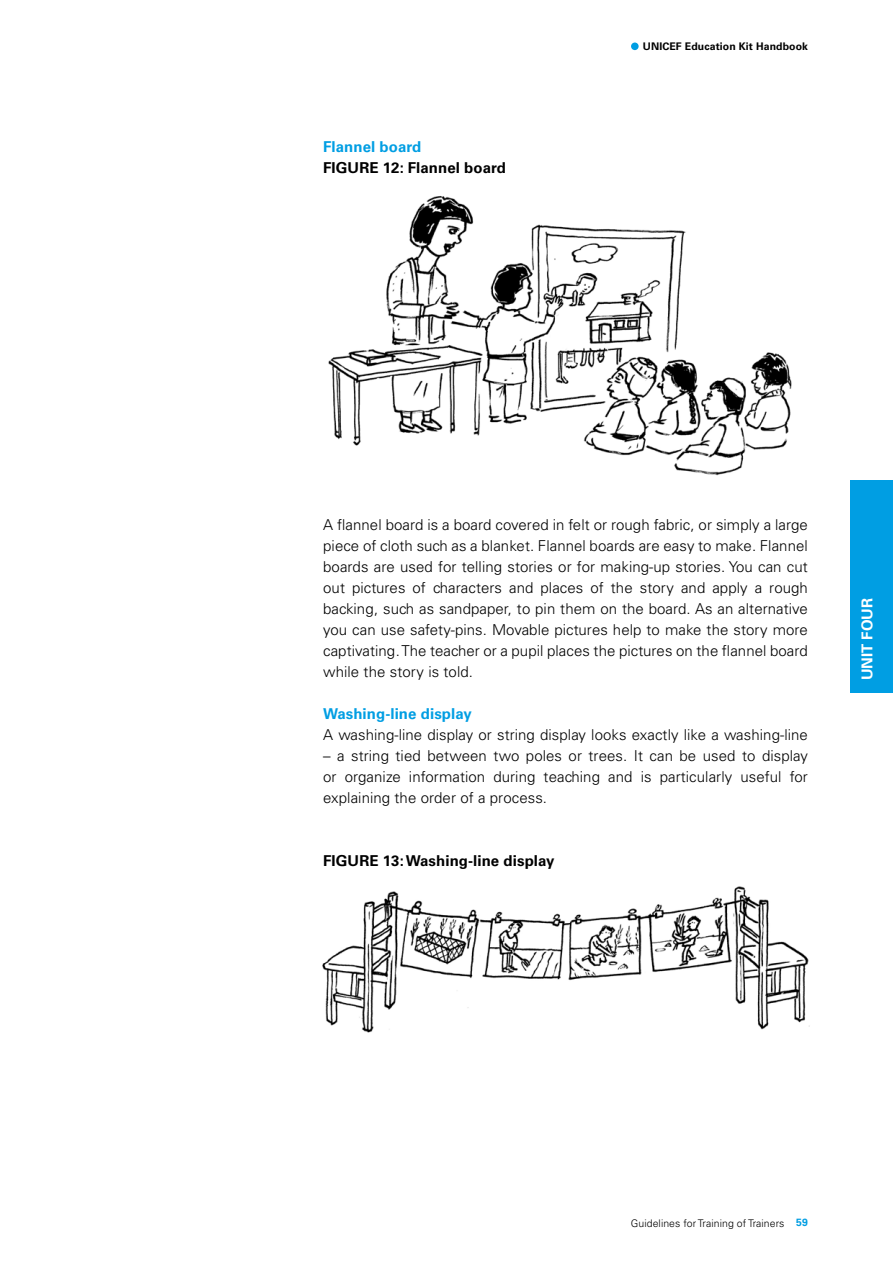
<style>
.page{position:relative;width:893px;height:1263px;background:#fff}
.page>*{position:absolute;margin:0;border:0;box-sizing:border-box;transform-origin:0 0}
.t1{font:300 15px/21px "Univers";letter-spacing:.005em;color:#000;text-align:justify}
.t2{font:700 15px "Univers";letter-spacing:.005em;color:#000}
.t3{font:700 15px "Univers";letter-spacing:.005em;color:#009ee3}
.t4{font:700 15px "Univers";color:#fff}
.t5{font:300 10.5px "Univers";letter-spacing:.005em;color:#000}
.t6{font:700 10.5px "Univers";letter-spacing:.01em;color:#000}
.s1{font-weight:700;color:#009ee3}
</style>
<div class="page">
<div style="left:631px;top:43px;width:8px;height:7px;background:#009ee3;border-radius:50%"></div>
<img style="left:328px;top:196px;width:464px;height:280px">
<img style="left:322px;top:886px;width:488px;height:147px">
<div style="left:850px;top:480px;width:43px;height:213px;background:#009ee3"></div>
<p class="t3" style="left:323px;top:138px;width:100px">Flannel board</p>
<p class="t2" style="left:323px;top:159px;width:184px">FIGURE 12: Flannel board</p>
<p class="t6" style="left:643px;top:41px;width:167px">UNICEF Education Kit Handbook</p>
<p class="t1" style="left:323px;top:514px;width:486px">A flannel board is a board covered in felt or rough fabric, or simply a large piece of cloth such as a blanket. Flannel boards are easy to make. Flannel boards are used for telling stories or for making-up stories. You can cut out pictures of characters and places of the story and apply a rough backing, such as sandpaper, to pin them on the board. As an alternative you can use safety-pins. Movable pictures help to make the story more captivating. The teacher or a pupil places the pictures on the flannel board while the story is told.</p>
<p class="t3" style="left:323px;top:705px;width:150px">Washing-line display</p>
<p class="t1" style="left:323px;top:724px;width:486px">A washing-line display or string display looks exactly like a washing-line</p>
<p class="t1" style="left:323px;top:745px;width:486px">– a string tied between two poles or trees. It can be used to display or organize information during teaching and is particularly useful for explaining the order of a process.</p>
<p class="t2" style="left:323px;top:852px;width:233px">FIGURE 13: Washing-line display</p>
<p class="t4" style="left:858px;top:680px;width:84px;rotate:-90deg">UNIT FOUR</p>
<p class="t5" style="left:631px;top:1216px;width:178px">Guidelines for Training of Trainers <span class="s1">59</span></p>
</div>
